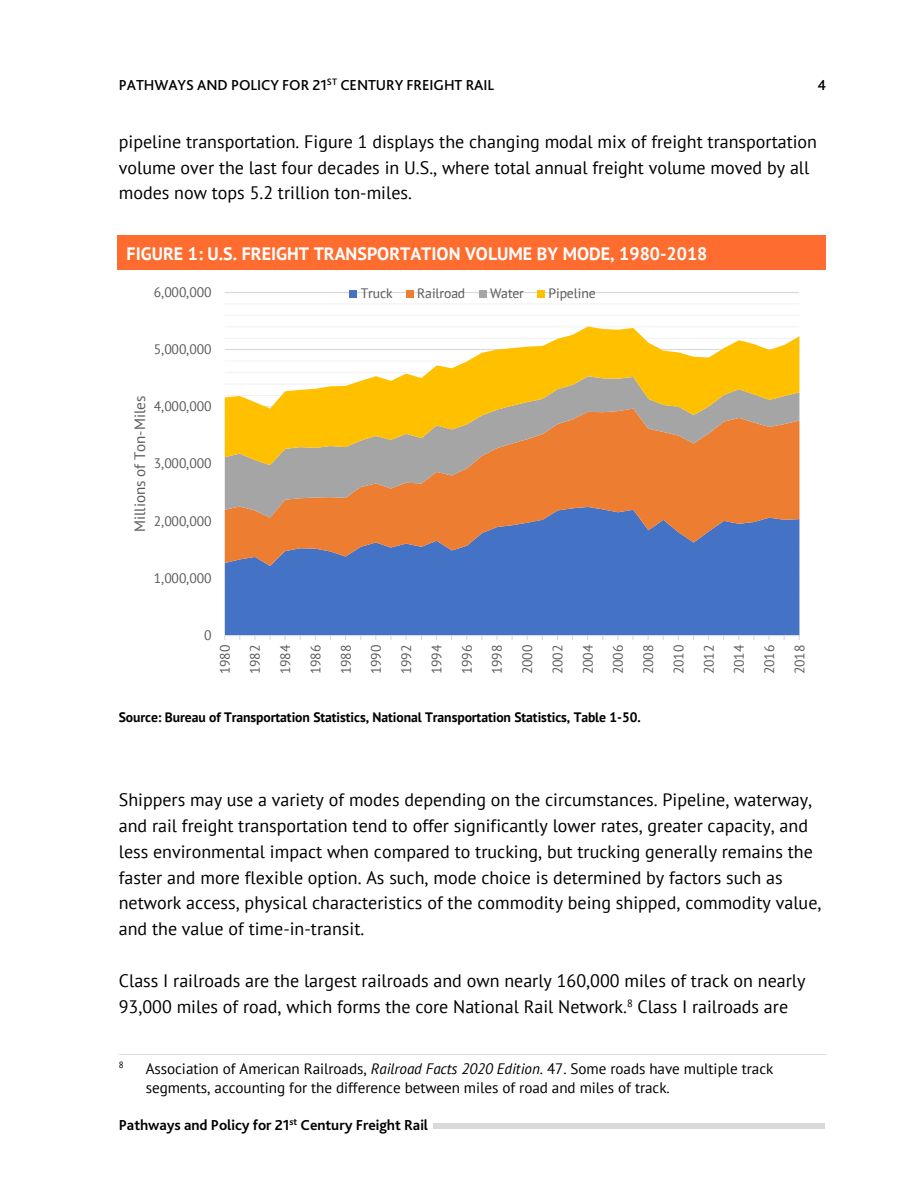
<style>
.page{position:relative;width:918px;height:1188px;background:#fff}
.page>*{position:absolute;margin:0;border:0;box-sizing:border-box;transform-origin:0 0}
.t1{font:18px/25.8px "PT Sans";color:#000}
.t2{font:700 18px "PT Sans";color:#fff}
.t3{font:15.15px/19.5px "PT Sans";letter-spacing:-.005em;color:#000}
.t4{font:500 15.15px "Bliss Pro";letter-spacing:-.005em;color:#000}
.t5{font:700 15.15px "Bliss Pro";letter-spacing:-.005em;color:#000}
.t6{font:15.15px "PT Sans";letter-spacing:-.005em;color:#595959}
.t7{font:13.65px "PT Sans";letter-spacing:-.02em;color:#595959}
.t8{font:700 13.65px "PT Sans";letter-spacing:-.005em;color:#000}
.t9{font:9px "PT Sans";color:#000}
.s1{font-style:italic}
</style>
<div class="page">
<div style="left:434px;top:1123px;width:391px;height:6px;background:#d9d9d9"></div>
<div style="left:117px;top:235px;width:709px;height:35px;background:#ff6c2f"></div>
<hr style="left:225px;top:326px;width:574px;height:1px;background:#f2f2f2">
<hr style="left:225px;top:315px;width:574px;height:1px;background:#f2f2f2">
<hr style="left:225px;top:303px;width:574px;height:1px;background:#f2f2f2">
<hr style="left:225px;top:292px;width:574px;height:1px;background:#d9d9d9">
<div style="left:225px;top:566px;width:574px;height:69px;background:#4472c4"></div>
<svg style="left:225px;top:518px;width:574px;height:48px;fill:#4472c4"></svg>
<svg style="left:225px;top:465px;width:574px;height:53px;fill:#ed7d31"></svg>
<svg style="left:225px;top:327px;width:574px;height:138px"></svg>
<hr style="left:225px;top:635px;width:574px;height:1px;background:#d9d9d9">
<div style="left:349px;top:290px;width:8px;height:8px;background:#4472c4"></div>
<div style="left:406px;top:290px;width:8px;height:8px;background:#ed7d31"></div>
<div style="left:479px;top:290px;width:8px;height:8px;background:#a5a5a5"></div>
<div style="left:537px;top:290px;width:8px;height:8px;background:#ffc000"></div>
<p class="t4" style="left:119px;top:76px;width:377px">PATHWAYS AND POLICY FOR 21<sup>ST</sup> CENTURY FREIGHT RAIL</p>
<p class="t4" style="left:818px;top:76px;width:10px">4</p>
<p class="t1" style="left:119px;top:130px;width:700px">pipeline transportation. Figure 1 displays the changing modal mix of freight transportation volume over the last four decades in U.S., where total annual freight volume moved by all modes now tops 5.2 trillion ton-miles.</p>
<p class="t2" style="left:127px;top:245px;width:582px">FIGURE 1: U.S. FREIGHT TRANSPORTATION VOLUME BY MODE, 1980-2018</p>
<p class="t7" style="left:154px;top:286px;width:59px">6,000,000</p>
<p class="t7" style="left:154px;top:343px;width:59px">5,000,000</p>
<p class="t6" style="left:133px;top:532px;width:138px;rotate:-90deg">Millions of Ton-Miles</p>
<p class="t7" style="left:154px;top:400px;width:59px">4,000,000</p>
<p class="t7" style="left:154px;top:457px;width:59px">3,000,000</p>
<p class="t7" style="left:154px;top:515px;width:59px">2,000,000</p>
<p class="t7" style="left:154px;top:572px;width:59px">1,000,000</p>
<p class="t7" style="left:361px;top:288px;width:34px">Truck</p>
<p class="t7" style="left:417px;top:288px;width:50px">Railroad</p>
<p class="t7" style="left:490px;top:288px;width:35px">Water</p>
<p class="t7" style="left:549px;top:288px;width:49px">Pipeline</p>
<p class="t7" style="left:204px;top:629px;width:9px">0</p>
<p class="t7" style="left:219px;top:674px;width:31px;rotate:-90deg">1980</p>
<p class="t7" style="left:249px;top:674px;width:31px;rotate:-90deg">1982</p>
<p class="t7" style="left:279px;top:674px;width:31px;rotate:-90deg">1984</p>
<p class="t7" style="left:310px;top:674px;width:31px;rotate:-90deg">1986</p>
<p class="t7" style="left:340px;top:674px;width:31px;rotate:-90deg">1988</p>
<p class="t7" style="left:370px;top:674px;width:31px;rotate:-90deg">1990</p>
<p class="t7" style="left:400px;top:674px;width:31px;rotate:-90deg">1992</p>
<p class="t7" style="left:431px;top:674px;width:31px;rotate:-90deg">1994</p>
<p class="t7" style="left:461px;top:674px;width:31px;rotate:-90deg">1996</p>
<p class="t7" style="left:491px;top:674px;width:31px;rotate:-90deg">1998</p>
<p class="t7" style="left:521px;top:674px;width:31px;rotate:-90deg">2000</p>
<p class="t7" style="left:552px;top:674px;width:31px;rotate:-90deg">2002</p>
<p class="t7" style="left:582px;top:674px;width:31px;rotate:-90deg">2004</p>
<p class="t7" style="left:612px;top:674px;width:31px;rotate:-90deg">2006</p>
<p class="t7" style="left:642px;top:674px;width:31px;rotate:-90deg">2008</p>
<p class="t7" style="left:673px;top:674px;width:31px;rotate:-90deg">2010</p>
<p class="t7" style="left:703px;top:674px;width:31px;rotate:-90deg">2012</p>
<p class="t7" style="left:733px;top:674px;width:31px;rotate:-90deg">2014</p>
<p class="t7" style="left:763px;top:674px;width:31px;rotate:-90deg">2016</p>
<p class="t7" style="left:793px;top:674px;width:31px;rotate:-90deg">2018</p>
<p class="t8" style="left:119px;top:711px;width:524px">Source: Bureau of Transportation Statistics, National Transportation Statistics, Table 1-50.</p>
<p class="t1" style="left:119px;top:788px;width:704px">Shippers may use a variety of modes depending on the circumstances. Pipeline, waterway, and rail freight transportation tend to offer significantly lower rates, greater capacity, and less environmental impact when compared to trucking, but trucking generally remains the faster and more flexible option. As such, mode choice is determined by factors such as network access, physical characteristics of the commodity being shipped, commodity value, and the value of time-in-transit.</p>
<p class="t1" style="left:119px;top:969px;width:688px">Class I railroads are the largest railroads and own nearly 160,000 miles of track on nearly<br>93,000 miles of road, which forms the core National Rail Network.<sup>8</sup> Class I railroads are</p>
<p class="t9" style="left:119px;top:1061px;width:6px">8</p>
<p class="t3" style="left:146px;top:1059px;width:629px">Association of American Railroads, <span class="s1">Railroad Facts 2020 Edition</span>. 47. Some roads have multiple track segments, accounting for the difference between miles of road and miles of track.</p>
<p class="t5" style="left:119px;top:1119px;width:311px">Pathways and Policy for 21<sup>st</sup> Century Freight Rail</p>
</div>
